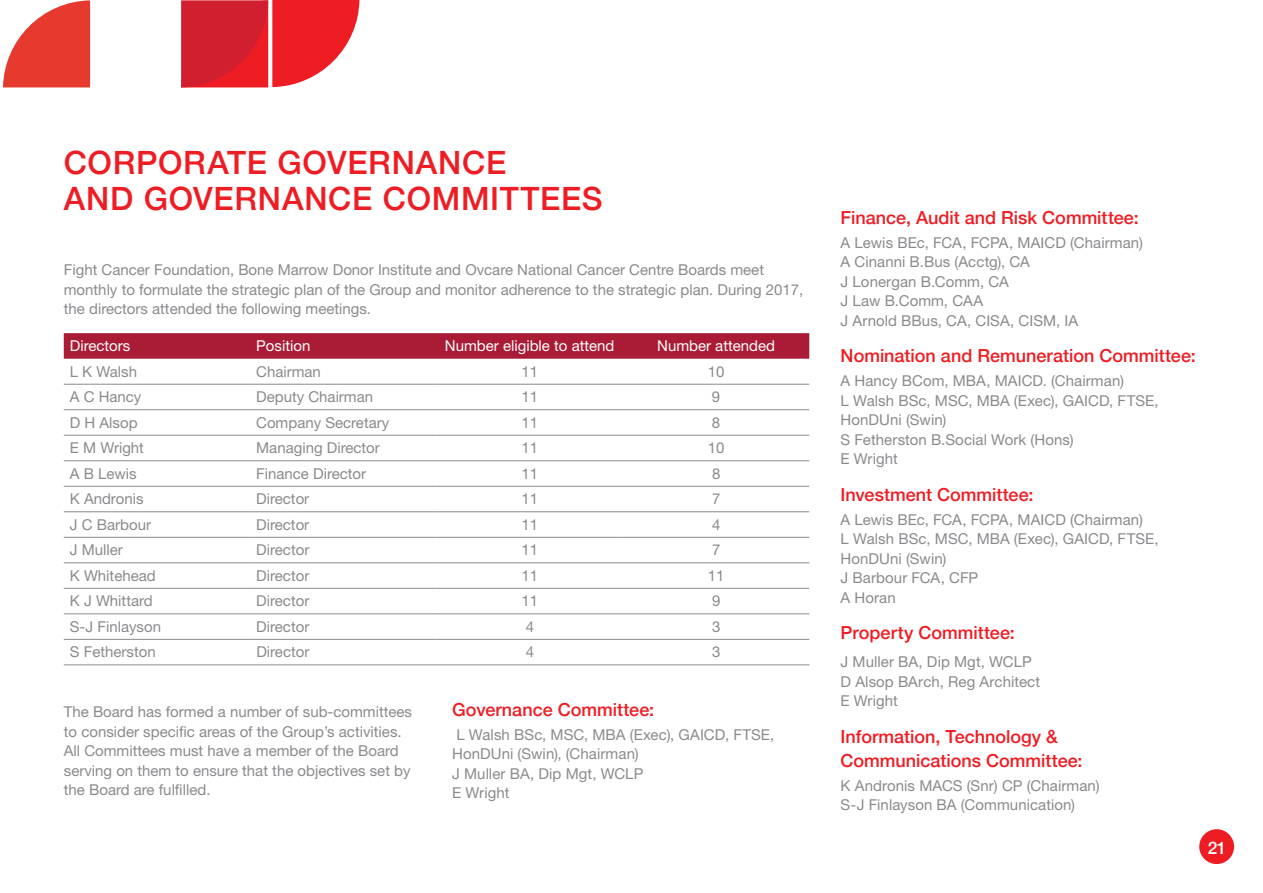
<style>
.page{position:relative;width:1263px;height:893px;background:#fff}
.page>*{position:absolute;margin:0;border:0;box-sizing:border-box;transform-origin:0 0}
.t1{font:500 32.1px/36.5px "Helvetica Neue";letter-spacing:.02em;color:#ee1d23}
.t2{font:500 18px/24px "Helvetica Neue";color:#ee1d23}
.t3{font:500 17.25px "Helvetica Neue";color:#fff}
.t4{font:15px/19.5px "Helvetica Neue";color:#8a8a8e}
.t5{font:15px "Helvetica Neue";color:#fff}
</style>
<div class="page">
<svg style="left:181px;top:0;width:178px;height:87px;background:#e53b44"></svg>
<svg style="left:3px;top:0;width:87px;height:87px"></svg>
<div style="left:1199px;top:829px;width:35px;height:35px;background:#ee1d23;border-radius:50%"></div>
<svg style="left:64px;top:333px;width:745px;height:26px;background:#ab2039"></svg>
<hr style="left:64px;top:384px;width:186px;height:1px;background:#8a8a8e">
<hr style="left:250px;top:384px;width:186px;height:1px;background:#8a8a8e">
<hr style="left:436px;top:384px;width:187px;height:1px;background:#8a8a8e">
<hr style="left:623px;top:384px;width:186px;height:1px;background:#8a8a8e">
<hr style="left:64px;top:409px;width:186px;height:1px;background:#8a8a8e">
<hr style="left:250px;top:409px;width:186px;height:1px;background:#8a8a8e">
<hr style="left:436px;top:409px;width:187px;height:1px;background:#8a8a8e">
<hr style="left:623px;top:409px;width:186px;height:1px;background:#8a8a8e">
<hr style="left:64px;top:435px;width:186px;height:1px;background:#8a8a8e">
<hr style="left:250px;top:435px;width:186px;height:1px;background:#8a8a8e">
<hr style="left:436px;top:435px;width:187px;height:1px;background:#8a8a8e">
<hr style="left:623px;top:435px;width:186px;height:1px;background:#8a8a8e">
<hr style="left:64px;top:460px;width:186px;height:1px;background:#8a8a8e">
<hr style="left:250px;top:460px;width:186px;height:1px;background:#8a8a8e">
<hr style="left:436px;top:460px;width:187px;height:1px;background:#8a8a8e">
<hr style="left:623px;top:460px;width:186px;height:1px;background:#8a8a8e">
<hr style="left:64px;top:486px;width:186px;height:1px;background:#8a8a8e">
<hr style="left:250px;top:486px;width:186px;height:1px;background:#8a8a8e">
<hr style="left:436px;top:486px;width:187px;height:1px;background:#8a8a8e">
<hr style="left:623px;top:486px;width:186px;height:1px;background:#8a8a8e">
<hr style="left:64px;top:511px;width:186px;height:1px;background:#8a8a8e">
<hr style="left:250px;top:511px;width:186px;height:1px;background:#8a8a8e">
<hr style="left:436px;top:511px;width:187px;height:1px;background:#8a8a8e">
<hr style="left:623px;top:511px;width:186px;height:1px;background:#8a8a8e">
<hr style="left:64px;top:537px;width:186px;height:1px;background:#8a8a8e">
<hr style="left:250px;top:537px;width:186px;height:1px;background:#8a8a8e">
<hr style="left:436px;top:537px;width:187px;height:1px;background:#8a8a8e">
<hr style="left:623px;top:537px;width:186px;height:1px;background:#8a8a8e">
<hr style="left:64px;top:563px;width:186px;height:1px;background:#8a8a8e">
<hr style="left:250px;top:563px;width:186px;height:1px;background:#8a8a8e">
<hr style="left:436px;top:563px;width:187px;height:1px;background:#8a8a8e">
<hr style="left:623px;top:563px;width:186px;height:1px;background:#8a8a8e">
<hr style="left:64px;top:588px;width:186px;height:1px;background:#8a8a8e">
<hr style="left:250px;top:588px;width:186px;height:1px;background:#8a8a8e">
<hr style="left:436px;top:588px;width:187px;height:1px;background:#8a8a8e">
<hr style="left:623px;top:588px;width:186px;height:1px;background:#8a8a8e">
<hr style="left:64px;top:614px;width:186px;height:1px;background:#8a8a8e">
<hr style="left:250px;top:614px;width:186px;height:1px;background:#8a8a8e">
<hr style="left:436px;top:614px;width:187px;height:1px;background:#8a8a8e">
<hr style="left:623px;top:614px;width:186px;height:1px;background:#8a8a8e">
<hr style="left:64px;top:639px;width:186px;height:1px;background:#8a8a8e">
<hr style="left:250px;top:639px;width:186px;height:1px;background:#8a8a8e">
<hr style="left:436px;top:639px;width:187px;height:1px;background:#8a8a8e">
<hr style="left:623px;top:639px;width:186px;height:1px;background:#8a8a8e">
<hr style="left:64px;top:665px;width:186px;height:1px;background:#8a8a8e">
<hr style="left:250px;top:665px;width:186px;height:1px;background:#8a8a8e">
<hr style="left:436px;top:665px;width:187px;height:1px;background:#8a8a8e">
<hr style="left:623px;top:665px;width:186px;height:1px;background:#8a8a8e">
<h1 class="t1" style="left:64px;top:142px;width:540px">CORPORATE GOVERNANCE<br>AND GOVERNANCE COMMITTEES</h1>
<p class="t4" style="left:64px;top:260px;width:741px">Fight Cancer Foundation, Bone Marrow Donor Institute and Ovcare National Cancer Centre Boards meet monthly to formulate the strategic plan of the Group and monitor adherence to the strategic plan. During 2017, the directors attended the following meetings.</p>
<p class="t5" style="left:70px;top:337px;width:62px">Directors</p>
<p class="t5" style="left:256px;top:337px;width:56px">Position</p>
<p class="t5" style="left:445px;top:337px;width:171px">Number eligible to attend</p>
<p class="t5" style="left:657px;top:337px;width:119px">Number attended</p>
<p class="t4" style="left:70px;top:361px;width:69px">L K Walsh</p>
<p class="t4" style="left:256px;top:361px;width:66px">Chairman</p>
<p class="t4" style="left:521px;top:361px;width:18px">11</p>
<p class="t4" style="left:708px;top:361px;width:18px">10</p>
<p class="t4" style="left:70px;top:387px;width:73px">A C Hancy</p>
<p class="t4" style="left:256px;top:387px;width:118px">Deputy Chairman</p>
<p class="t4" style="left:521px;top:387px;width:18px">11</p>
<p class="t4" style="left:712px;top:387px;width:10px">9</p>
<p class="t4" style="left:70px;top:412px;width:69px">D H Alsop</p>
<p class="t4" style="left:256px;top:412px;width:135px">Company Secretary</p>
<p class="t4" style="left:521px;top:412px;width:18px">11</p>
<p class="t4" style="left:712px;top:412px;width:10px">8</p>
<p class="t4" style="left:70px;top:438px;width:76px">E M Wright</p>
<p class="t4" style="left:256px;top:438px;width:125px">Managing Director</p>
<p class="t4" style="left:521px;top:438px;width:18px">11</p>
<p class="t4" style="left:708px;top:438px;width:18px">10</p>
<p class="t4" style="left:70px;top:463px;width:68px">A B Lewis</p>
<p class="t4" style="left:256px;top:463px;width:112px">Finance Director</p>
<p class="t4" style="left:521px;top:463px;width:18px">11</p>
<p class="t4" style="left:712px;top:463px;width:10px">8</p>
<p class="t4" style="left:70px;top:489px;width:75px">K Andronis</p>
<p class="t4" style="left:256px;top:489px;width:55px">Director</p>
<p class="t4" style="left:521px;top:489px;width:18px">11</p>
<p class="t4" style="left:712px;top:489px;width:10px">7</p>
<p class="t4" style="left:70px;top:514px;width:83px">J C Barbour</p>
<p class="t4" style="left:256px;top:514px;width:55px">Director</p>
<p class="t4" style="left:521px;top:514px;width:18px">11</p>
<p class="t4" style="left:712px;top:514px;width:10px">4</p>
<p class="t4" style="left:70px;top:540px;width:55px">J Muller</p>
<p class="t4" style="left:256px;top:540px;width:55px">Director</p>
<p class="t4" style="left:521px;top:540px;width:18px">11</p>
<p class="t4" style="left:712px;top:540px;width:10px">7</p>
<p class="t4" style="left:70px;top:565px;width:87px">K Whitehead</p>
<p class="t4" style="left:256px;top:565px;width:55px">Director</p>
<p class="t4" style="left:521px;top:565px;width:18px">11</p>
<p class="t4" style="left:708px;top:565px;width:18px">11</p>
<p class="t4" style="left:70px;top:591px;width:84px">K J Whittard</p>
<p class="t4" style="left:256px;top:591px;width:55px">Director</p>
<p class="t4" style="left:521px;top:591px;width:18px">11</p>
<p class="t4" style="left:712px;top:591px;width:10px">9</p>
<p class="t4" style="left:70px;top:616px;width:93px">S-J Finlayson</p>
<p class="t4" style="left:256px;top:616px;width:55px">Director</p>
<p class="t4" style="left:526px;top:616px;width:10px">4</p>
<p class="t4" style="left:712px;top:616px;width:10px">3</p>
<p class="t4" style="left:70px;top:642px;width:87px">S Fetherston</p>
<p class="t4" style="left:256px;top:642px;width:55px">Director</p>
<p class="t4" style="left:526px;top:642px;width:10px">4</p>
<p class="t4" style="left:712px;top:642px;width:10px">3</p>
<p class="t4" style="left:64px;top:702px;width:350px">The Board has formed a number of sub-committees to consider specific areas of the Group’s activities.<br>All Committees must have a member of the Board serving on them to ensure that the objectives set by the Board are fulfilled.</p>
<p class="t2" style="left:452px;top:696px;width:203px">Governance Committee:</p>
<p class="t4" style="left:452px;top:724px;width:324px">L Walsh BSc, MSC, MBA (Exec), GAICD, FTSE,<br>HonDUni (Swin), (Chairman)<br>J Muller BA, Dip Mgt, WCLP<br>E Wright</p>
<p class="t2" style="left:841px;top:204px;width:300px">Finance, Audit and Risk Committee:</p>
<p class="t4" style="left:841px;top:232px;width:304px">A Lewis BEc, FCA, FCPA, MAICD (Chairman)<br>A Cinanni B.Bus (Acctg), CA<br>J Lonergan B.Comm, CA<br>J Law B.Comm, CAA<br>J Arnold BBus, CA, CISA, CISM, IA</p>
<p class="t2" style="left:841px;top:342px;width:357px">Nomination and Remuneration Committee:</p>
<p class="t4" style="left:841px;top:371px;width:319px">A Hancy BCom, MBA, MAICD. (Chairman)<br>L Walsh BSc, MSC, MBA (Exec), GAICD, FTSE,<br>HonDUni (Swin)<br>S Fetherston B.Social Work (Hons)<br>E Wright</p>
<p class="t2" style="left:841px;top:481px;width:194px">Investment Committee:</p>
<p class="t4" style="left:841px;top:509px;width:319px">A Lewis BEc, FCA, FCPA, MAICD (Chairman)<br>L Walsh BSc, MSC, MBA (Exec), GAICD, FTSE,<br>HonDUni (Swin)<br>J Barbour FCA, CFP<br>A Horan</p>
<p class="t2" style="left:841px;top:619px;width:176px">Property Committee:</p>
<p class="t4" style="left:841px;top:652px;width:201px">J Muller BA, Dip Mgt, WCLP<br>D Alsop BArch, Reg Architect<br>E Wright</p>
<p class="t2" style="left:841px;top:723px;width:243px">Information, Technology &amp;<br>Communications Committee:</p>
<p class="t4" style="left:841px;top:775px;width:260px">K Andronis MACS (Snr) CP (Chairman)<br>S‑J Finlayson BA (Communication)</p>
<p class="t3" style="left:1208px;top:834px;width:20px">21</p>
</div>
